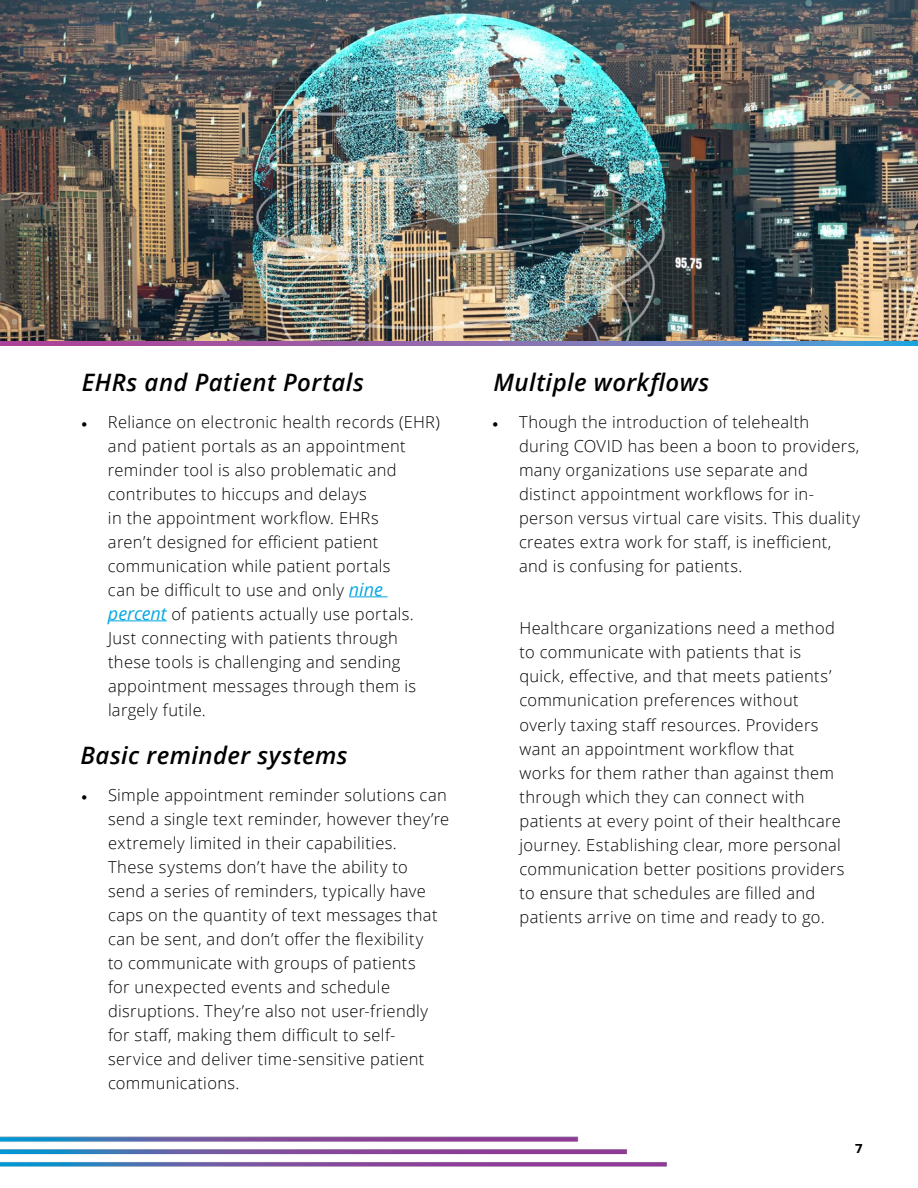
<style>
.page{position:relative;width:918px;height:1188px;background:#fff}
.page>*{position:absolute;margin:0;border:0;box-sizing:border-box;transform-origin:0 0}
.t1{font:italic 600 24px "Open Sans";letter-spacing:.015em;color:#000}
.t2{font:300 16.5px/24px "Open Sans";letter-spacing:.02em;color:#000101}
.t3{font:700 13.5px "Proxima Nova";color:#000101}
.s1{font-family:"Minion Pro";font-weight:400}
.s2{font-weight:400;font-style:italic;font-size:18px;color:#05a7e0}
</style>
<div class="page">
<img style="left:0;top:5px;width:918px;height:1162px">
<h1 class="t1" style="left:82px;top:366px;width:283px">EHRs and Patient Portals</h1>
<h1 class="t1" style="left:494px;top:366px;width:217px">Multiple workflows</h1>
<p class="t2" style="left:108px;top:409px;width:333px;text-indent:-27px"><span class="s1">•</span> Reliance on electronic health records (EHR) and patient portals as an appointment reminder tool is also problematic and contributes to hiccups and delays<br>in the appointment workflow. EHRs<br>aren’t designed for efficient patient communication while patient portals<br>can be difficult to use and only <span class="s2">nine percent</span> of patients actually use portals.<br>Just connecting with patients through these tools is challenging and sending appointment messages through them is largely futile.</p>
<h1 class="t1" style="left:80px;top:739px;width:269px">Basic reminder systems</h1>
<p class="t2" style="left:108px;top:783px;width:343px;text-indent:-27px"><span class="s1">•</span> Simple appointment reminder solutions can send a single text reminder, however they’re extremely limited in their capabilities.<br>These systems don’t have the ability to send a series of reminders, typically have caps on the quantity of text messages that can be sent, and don’t offer the flexibility<br>to communicate with groups of patients<br>for unexpected events and schedule disruptions. They’re also not user-friendly for staff, making them difficult to self&shy;service and deliver time-sensitive patient communications.</p>
<p class="t2" style="left:519px;top:409px;width:342px;text-indent:-27px"><span class="s1">•</span> Though the introduction of telehealth during COVID has been a boon to providers, many organizations use separate and distinct appointment workflows for in&shy;person versus virtual care visits. This duality creates extra work for staff, is inefficient, and is confusing for patients.</p>
<p class="t2" style="left:519px;top:616px;width:326px">Healthcare organizations need a method to communicate with patients that is quick, effective, and that meets patients’ communication preferences without overly taxing staff resources. Providers want an appointment workflow that<br>works for them rather than against them through which they can connect with patients at every point of their healthcare journey. Establishing clear, more personal communication better positions providers to ensure that schedules are filled and patients arrive on time and ready to go.</p>
<p class="t3" style="left:855px;top:1139px;width:9px">7</p>
</div>
